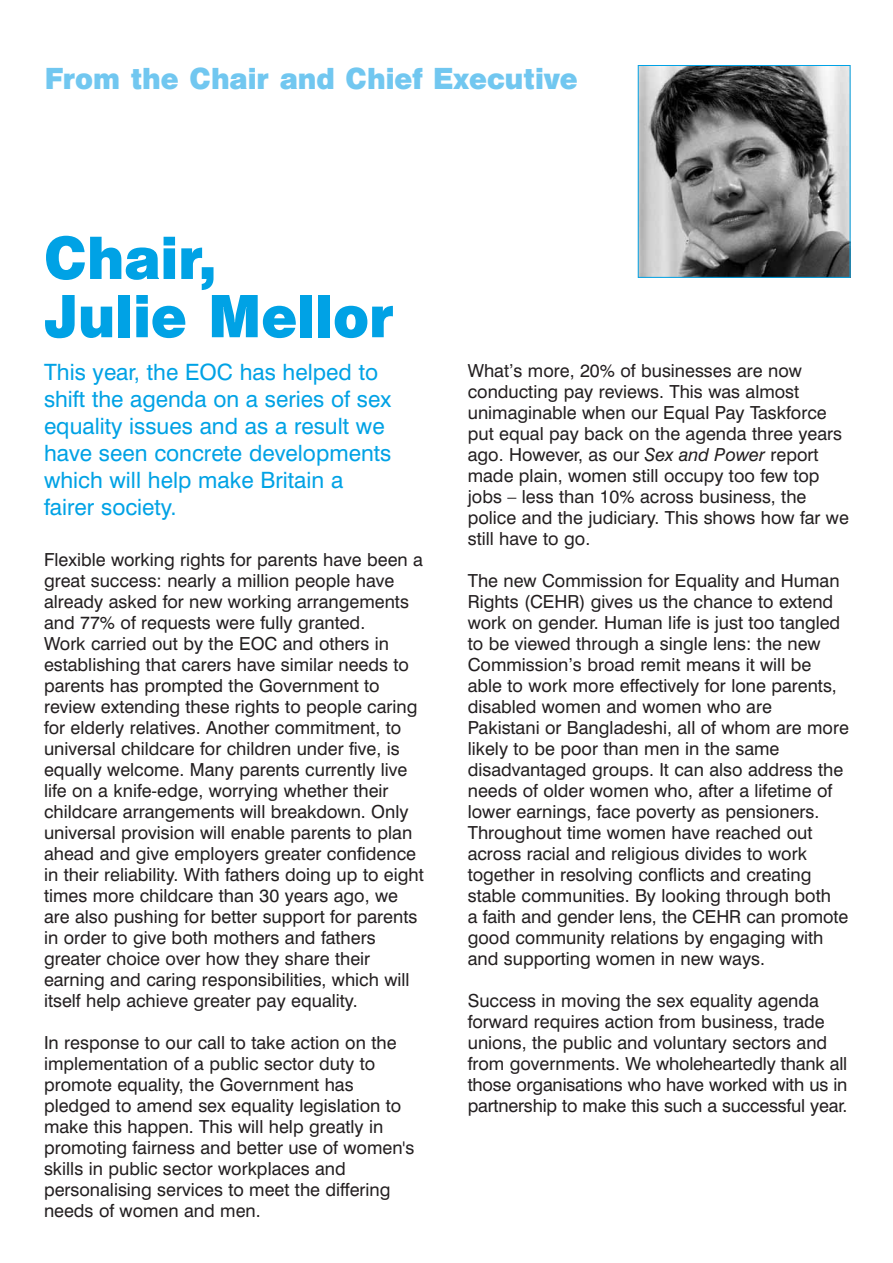
<style>
.page{position:relative;width:893px;height:1263px;background:#fff}
.page>*{position:absolute;margin:0;border:0;box-sizing:border-box;transform-origin:0 0}
.t1{font:54px/58.2px "Swiss 721 BT Black No 2";color:#00a2e5}
.t2{font:27px "Swiss 721 BT Black No 2";color:#71c7f0}
.t3{font:22.5px/27px "Swiss 721 BT";color:#00a2e5}
.t4{font:18px/21px "Swiss 721 BT";color:#231f20}
.s1{font-style:italic}
</style>
<div class="page">
<img style="left:640px;top:67px;width:208px;height:209px">
<div style="left:638px;top:65px;width:212px;height:213px;border:1px solid #00a2e5"></div>
<h2 class="t2" style="left:45px;top:66px;width:534px">From the Chair and Chief Executive</h2>
<h1 class="t1" style="left:44px;top:234px;width:351px">Chair,<br>Julie Mellor</h1>
<p class="t3" style="left:44px;top:362px;width:349px">This year, the EOC has helped to shift the agenda on a series of sex equality issues and as a result we have seen concrete developments which will help make Britain a fairer society.</p>
<p class="t4" style="left:44px;top:551px;width:381px">Flexible working rights for parents have been a great success: nearly a million people have already asked for new working arrangements and 77% of requests were fully granted.<br>Work carried out by the EOC and others in establishing that carers have similar needs to parents has prompted the Government to review extending these rights to people caring for elderly relatives. Another commitment, to universal childcare for children under five, is equally welcome. Many parents currently live life on a knife-edge, worrying whether their childcare arrangements will breakdown. Only universal provision will enable parents to plan ahead and give employers greater confidence in their reliability. With fathers doing up to eight times more childcare than 30 years ago, we are also pushing for better support for parents in order to give both mothers and fathers greater choice over how they share their earning and caring responsibilities, which will itself help achieve greater pay equality.</p>
<p class="t4" style="left:44px;top:1034px;width:372px">In response to our call to take action on the implementation of a public sector duty to promote equality, the Government has pledged to amend sex equality legislation to make this happen. This will help greatly in promoting fairness and better use of women's skills in public sector workplaces and personalising services to meet the differing needs of women and men.</p>
<p class="t4" style="left:468px;top:362px;width:383px">What’s more, 20% of businesses are now conducting pay reviews. This was almost unimaginable when our Equal Pay Taskforce put equal pay back on the agenda three years ago. However, as our <span class="s1">Sex and Power</span> report made plain, women still occupy too few top jobs – less than 10% across business, the police and the judiciary. This shows how far we still have to go.</p>
<p class="t4" style="left:468px;top:572px;width:383px">The new Commission for Equality and Human Rights (CEHR) gives us the chance to extend work on gender. Human life is just too tangled to be viewed through a single lens: the new Commission’s broad remit means it will be able to work more effectively for lone parents, disabled women and women who are<br>Pakistani or Bangladeshi, all of whom are more likely to be poor than men in the same disadvantaged groups. It can also address the needs of older women who, after a lifetime of lower earnings, face poverty as pensioners.<br>Throughout time women have reached out across racial and religious divides to work together in resolving conflicts and creating stable communities. By looking through both<br>a faith and gender lens, the CEHR can promote good community relations by engaging with and supporting women in new ways.</p>
<p class="t4" style="left:468px;top:992px;width:381px">Success in moving the sex equality agenda forward requires action from business, trade unions, the public and voluntary sectors and from governments. We wholeheartedly thank all those organisations who have worked with us in partnership to make this such a successful year.</p>
</div>
